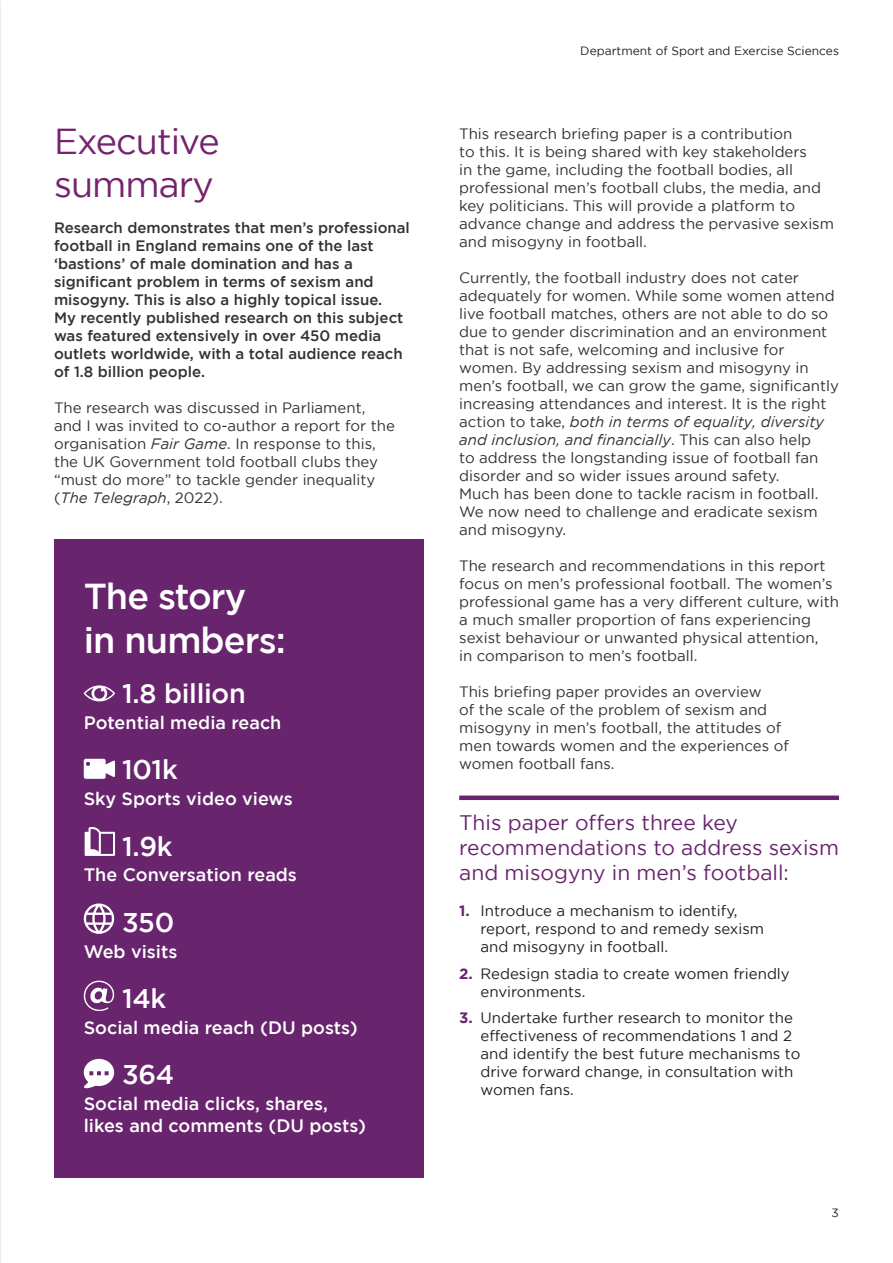
<style>
.page{position:relative;width:893px;height:1263px;background:#fff}
.page>*{position:absolute;margin:0;border:0;box-sizing:border-box;transform-origin:0 0}
.t1{font:500 36px/43.2px "Gotham";letter-spacing:-.025em;color:#fff}
.t2{font:36px/43.2px "Gotham";letter-spacing:-.025em;color:#74236d}
.t3{font:500 27px "Gotham";letter-spacing:-.01em;color:#fff}
.t4{font:21px/25.2px "Gotham";color:#68246d}
.t5{font:500 18px/21.6px "Gotham";color:#fff}
.t6{font:15px/18px "Gotham";color:#333132}
.t7{font:500 15px/18px "Gotham";color:#333132}
.t8{font:15px/18px "Gotham";color:#231f20}
.t9{font:12px "Gotham";color:#231f20}
.s1{font-style:italic}
.s2{font-weight:700;color:#68246d}
</style>
<div class="page">
<div style="left:459px;top:795px;width:380px;height:5px;background:#68246d"></div>
<div style="left:54px;top:539px;width:370px;height:639px;background:#68246d"></div>
<svg style="left:84px;top:759px;width:31px;height:20px"></svg>
<svg style="left:83px;top:903px;width:31px;height:31px"></svg>
<svg style="left:85px;top:827px;width:30px;height:29px"></svg>
<svg style="left:83px;top:1059px;width:31px;height:29px"></svg>
<svg style="left:84px;top:981px;width:30px;height:30px"></svg>
<svg style="left:84px;top:685px;width:31px;height:16px"></svg>
<h1 class="t2" style="left:54px;top:119px;width:167px">Executive summary</h1>
<p class="t7" style="left:54px;top:218px;width:357px">Research demonstrates that men’s professional football in England remains one of the last ‘bastions’ of male domination and has a significant problem in terms of sexism and misogyny. This is also a highly topical issue.<br>My recently published research on this subject was featured extensively in over 450 media outlets worldwide, with a total audience reach of 1.8 billion people.</p>
<p class="t6" style="left:54px;top:399px;width:342px">The research was discussed in Parliament, and I was invited to co-author a report for the organisation <span class="s1">Fair Game</span>. In response to this, the UK Government told football clubs they “must do more” to tackle gender inequality (<span class="s1">The Telegraph</span>, 2022).</p>
<h1 class="t1" style="left:84px;top:574px;width:204px">The story in numbers:</h1>
<h2 class="t3" style="left:122px;top:678px;width:125px">1.8 billion</h2>
<p class="t5" style="left:84px;top:711px;width:199px">Potential media reach</p>
<h2 class="t3" style="left:122px;top:754px;width:57px">101k</h2>
<p class="t5" style="left:84px;top:787px;width:210px">Sky Sports video views</p>
<h2 class="t3" style="left:122px;top:831px;width:52px">1.9k</h2>
<p class="t5" style="left:84px;top:864px;width:215px">The Conversation reads</p>
<h2 class="t3" style="left:122px;top:907px;width:54px">350</h2>
<p class="t5" style="left:84px;top:940px;width:95px">Web visits</p>
<h2 class="t3" style="left:122px;top:983px;width:46px">14k</h2>
<p class="t5" style="left:84px;top:1016px;width:276px">Social media reach (DU posts)</p>
<h2 class="t3" style="left:122px;top:1059px;width:54px">364</h2>
<p class="t5" style="left:84px;top:1092px;width:284px">Social media clicks, shares, likes and comments (DU posts)</p>
<p class="t9" style="left:580px;top:44px;width:260px">Department of Sport and Exercise Sciences</p>
<p class="t6" style="left:459px;top:124px;width:376px">This research briefing paper is a contribution<br>to this. It is being shared with key stakeholders<br>in the game, including the football bodies, all professional men’s football clubs, the media, and key politicians. This will provide a platform to advance change and address the pervasive sexism and misogyny in football.</p>
<p class="t6" style="left:459px;top:268px;width:381px">Currently, the football industry does not cater adequately for women. While some women attend live football matches, others are not able to do so due to gender discrimination and an environment that is not safe, welcoming and inclusive for women. By addressing sexism and misogyny in men’s football, we can grow the game, significantly increasing attendances and interest. It is the right action to take, <span class="s1">both in terms of equality, diversity and inclusion, and financially</span>. This can also help<br>to address the longstanding issue of football fan disorder and so wider issues around safety.<br>Much has been done to tackle racism in football.<br>We now need to challenge and eradicate sexism and misogyny.</p>
<p class="t6" style="left:459px;top:556px;width:381px">The research and recommendations in this report focus on men’s professional football. The women’s professional game has a very different culture, with a much smaller proportion of fans experiencing sexist behaviour or unwanted physical attention,<br>in comparison to men’s football.</p>
<p class="t6" style="left:459px;top:682px;width:331px">This briefing paper provides an overview<br>of the scale of the problem of sexism and misogyny in men’s football, the attitudes of men towards women and the experiences of women football fans.</p>
<h3 class="t4" style="left:459px;top:809px;width:381px">This paper offers three key recommendations to address sexism and misogyny in men’s football:</h3>
<p class="t8" style="left:480px;top:902px;width:285px;text-indent:-21px"><span class="s2">1.</span> Introduce a mechanism to identify, report, respond to and remedy sexism and misogyny in football.</p>
<p class="t8" style="left:480px;top:964px;width:311px;text-indent:-21px"><span class="s2">2.</span> Redesign stadia to create women friendly environments.</p>
<p class="t8" style="left:480px;top:1009px;width:321px;text-indent:-21px"><span class="s2">3.</span> Undertake further research to monitor the effectiveness of recommendations 1 and 2 and identify the best future mechanisms to drive forward change, in consultation with women fans.</p>
<p class="t9" style="left:832px;top:1206px;width:9px">3</p>
</div>
